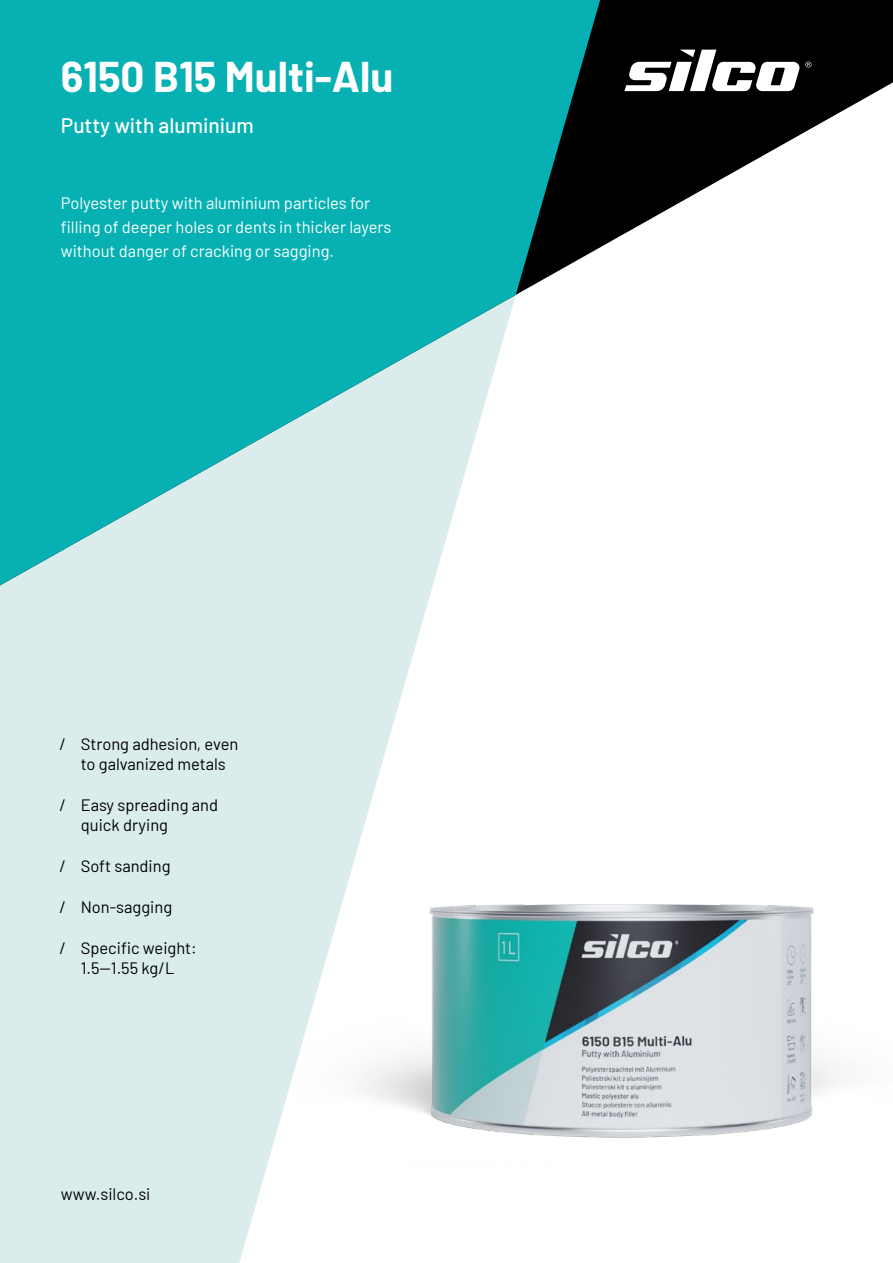
<style>
.page{position:relative;width:893px;height:1263px;background:#fff}
.page>*{position:absolute;margin:0;border:0;box-sizing:border-box;transform-origin:0 0}
.t1{font:700 42px "Barlow";color:#fff}
.t2{font:500 21px "Barlow";color:#fff}
.t3{font:16.5px/19.8px "Barlow";color:#000;text-align:center}
.t4{font:16.5px/24px "Barlow";color:#fff}
</style>
<div class="page">
<div style="left:0;top:649px;width:179px;height:614px;background:#dbecec"></div>
<svg style="left:618px;top:0;width:275px;height:238px;fill:#000"></svg>
<svg style="left:0;top:0;width:618px;height:649px;background:#2bb3b4"></svg>
<svg style="left:624px;top:50px;width:187px;height:41px"></svg>
<img style="left:179px;top:419px;width:663px;height:844px">
<h1 class="t1" style="left:61px;top:46px;width:334px">6150 B15 Multi-Alu</h1>
<p class="t2" style="left:61px;top:110px;width:194px">Putty with aluminium</p>
<p class="t4" style="left:61px;top:190px;width:332px">Polyester putty with aluminium particles for filling of deeper holes or dents in thicker layers without danger of cracking or sagging.</p>
<p class="t3" style="left:60px;top:733px;width:180px">/ Strong adhesion, even to galvanized metals</p>
<p class="t3" style="left:81px;top:794px;width:139px;text-align:left;text-indent:-21px">/ Easy spreading and quick drying</p>
<p class="t3" style="left:60px;top:855px;width:113px">/ Soft sanding</p>
<p class="t3" style="left:60px;top:896px;width:114px">/ Non-sagging</p>
<p class="t3" style="left:60px;top:937px;width:139px">/ Specific weight:<br>1.5--1.55 kg/L</p>
<p class="t3" style="left:61px;top:1183px;width:91px">www.silco.si</p>
</div>
